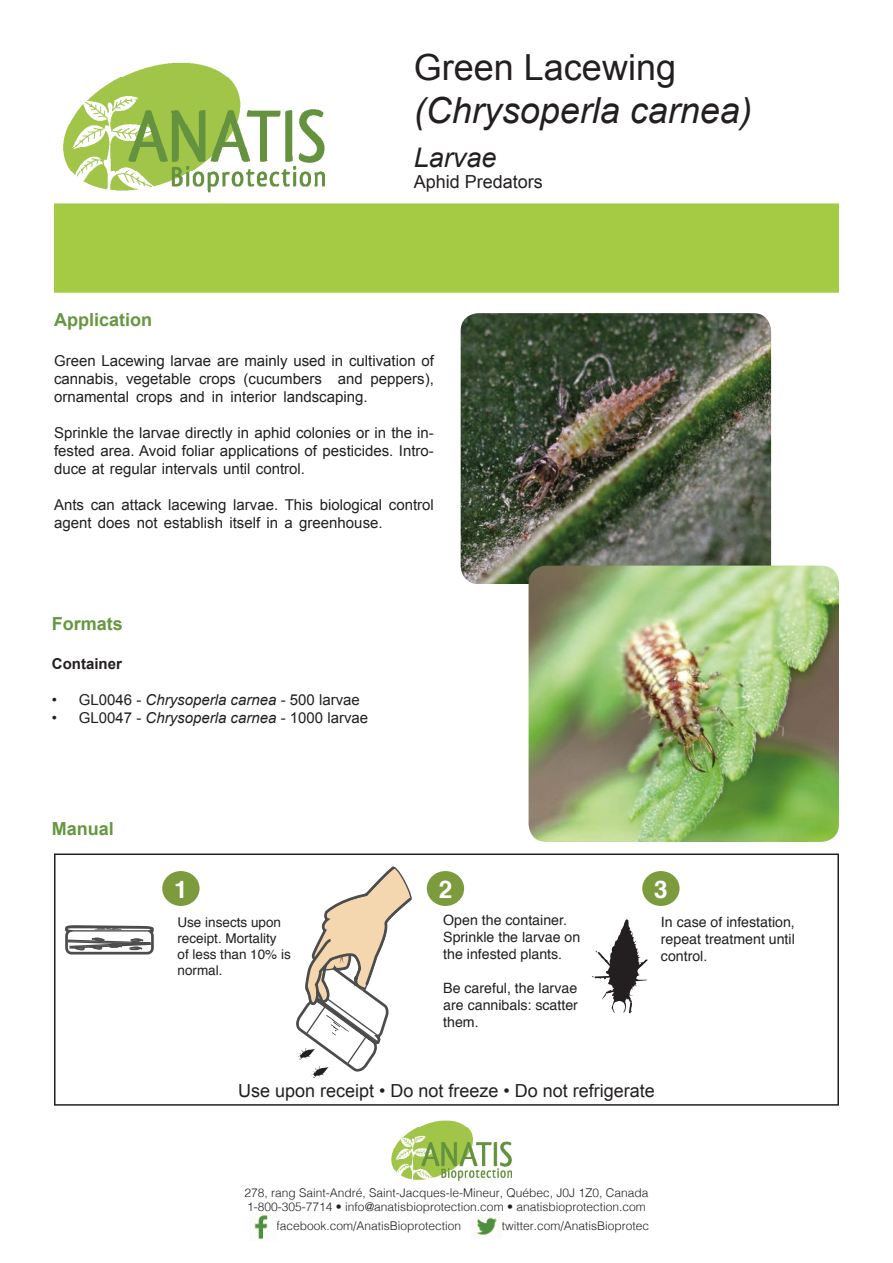
<style>
.page{position:relative;width:893px;height:1263px;background:#fff}
.page>*{position:absolute;margin:0;border:0;box-sizing:border-box;transform-origin:0 0}
.t1{font:italic 36px "Arial";color:#231f20}
.t2{font:36px "Arial";color:#231f20}
.t3{font:italic 27px "Arial";color:#231f20}
.t4{font:700 24.3px "Helvetica";color:#fff}
.t5{font:18px "Arial";color:#231f20}
.t6{font:700 18px "Arial";color:#659740}
.t7{font:15px/18px "Arial";color:#231f20;text-align:right}
.t8{font:700 15px "Arial";color:#231f20}
.t9{font:14.1px/17px "Helvetica";color:#231f20;text-align:justify}
.t10{font:13.5px/16.2px "Helvetica";color:#231f20}
.t11{font:300 12px/14.4px "Helvetica";color:#231f20}
.s1{font-style:italic}
</style>
<div class="page">
<svg style="left:54px;top:853px;width:785px;height:253px"></svg>
<img style="left:461px;top:313px;width:310px;height:271px">
<img style="left:529px;top:566px;width:310px;height:276px">
<img style="left:63px;top:62px;width:261px;height:131px">
<div style="left:54px;top:203px;width:785px;height:90px;background:#a5cb44"></div>
<img style="left:391px;top:1120px;width:121px;height:60px">
<img style="left:254px;top:1215px;width:14px;height:25px">
<img style="left:476px;top:1217px;width:21px;height:18px">
<div style="left:427px;top:871px;width:37px;height:35px;background:#7c9b3d;border-radius:50%"></div>
<div style="left:642px;top:871px;width:38px;height:35px;background:#7c9b3d;border-radius:50%"></div>
<div style="left:162px;top:871px;width:38px;height:35px;background:#7c9b3d;border-radius:50%"></div>
<svg style="left:65px;top:925px;width:89px;height:29px"></svg>
<svg style="left:292px;top:866px;width:120px;height:218px"></svg>
<svg style="left:580px;top:910px;width:81px;height:117px"></svg>
<h1 class="t2" style="left:414px;top:44px;width:264px">Green Lacewing</h1>
<h1 class="t1" style="left:414px;top:87px;width:340px">(Chrysoperla carnea(</h1>
<h2 class="t3" style="left:414px;top:140px;width:84px">Larvae</h2>
<p class="t5" style="left:414px;top:170px;width:131px">Aphid Predators</p>
<p class="t6" style="left:54px;top:308px;width:100px">Application</p>
<p class="t7" style="left:54px;top:352px;width:381px">Green Lacewing larvae are mainly used in cultivation of peppers ,(</p>
<p class="t7" style="left:244px;top:370px;width:80px">(cucumbers</p>
<p class="t7" style="left:54px;top:370px;width:66px">cannabis,</p>
<p class="t7" style="left:126px;top:370px;width:67px">vegetable</p>
<p class="t7" style="left:338px;top:370px;width:27px">and</p>
<p class="t7" style="left:199px;top:370px;width:38px">crops</p>
<p class="t7" style="left:54px;top:388px;width:77px">ornamental</p>
<p class="t7" style="left:136px;top:388px;width:38px">crops</p>
<p class="t7" style="left:180px;top:388px;width:27px">and</p>
<p class="t7" style="left:212px;top:388px;width:13px">in</p>
<p class="t7" style="left:230px;top:388px;width:47px">interior</p>
<p class="t7" style="left:283px;top:388px;width:86px">landscaping.</p>
<p class="t7" style="left:54px;top:424px;width:381px">Sprinkle the larvae directly in aphid colonies or in the in-</p>
<p class="t7" style="left:54px;top:442px;width:381px">fested area. Avoid foliar applications of pesticides. Intro-</p>
<p class="t7" style="left:54px;top:460px;width:253px">duce at regular intervals until control.</p>
<p class="t7" style="left:54px;top:496px;width:381px;text-align:left">Ants can attack lacewing larvae. This biological control agent does not establish itself in a greenhouse.</p>
<p class="t6" style="left:52px;top:611px;width:73px">Formats</p>
<p class="t8" style="left:52px;top:654px;width:72px">Container</p>
<p class="t7" style="left:79px;top:691px;width:282px">GL0046 - <span class="s1">Chrysoperla carnea</span> - 500 larvae</p>
<p class="t7" style="left:52px;top:691px;width:7px">•</p>
<p class="t7" style="left:52px;top:709px;width:7px">•</p>
<p class="t7" style="left:79px;top:709px;width:291px">GL0047 - <span class="s1">Chrysoperla carnea</span> - 1000 larvae</p>
<p class="t6" style="left:52px;top:817px;width:64px">Manual</p>
<h3 class="t4" style="left:174px;top:869px;width:15px">1</h3>
<p class="t10" style="left:177px;top:914px;width:115px">Use insects upon receipt. Mortality of less than 10% is normal.</p>
<h3 class="t4" style="left:439px;top:869px;width:15px">2</h3>
<p class="t9" style="left:443px;top:912px;width:139px;text-align:left">Open the container.<br>Sprinkle the larvae on the infested plants.</p>
<p class="t9" style="left:443px;top:980px;width:136px">Be careful, the larvae are cannibals: scatter them.</p>
<h3 class="t4" style="left:654px;top:869px;width:15px">3</h3>
<p class="t9" style="left:661px;top:914px;width:135px">In case of infestation, repeat treatment until control.</p>
<p class="t5" style="left:238px;top:1079px;width:418px">Use upon receipt • Do not freeze • Do not refrigerate</p>
<p class="t11" style="left:244px;top:1184px;width:406px">278, rang Saint-André, Saint-Jacques l e- -Mineur, Québec Z1J0J, 0, Canada<br>1-800-305-7714 • info@anatisbioprotection.com • anatisbioprotection.com</p>
<p class="t11" style="left:502px;top:1218px;width:149px">twitter.com/AnatisBioprotec</p>
<p class="t11" style="left:276px;top:1218px;width:186px">facebook.com/AnatisBioprotection</p>
</div>
